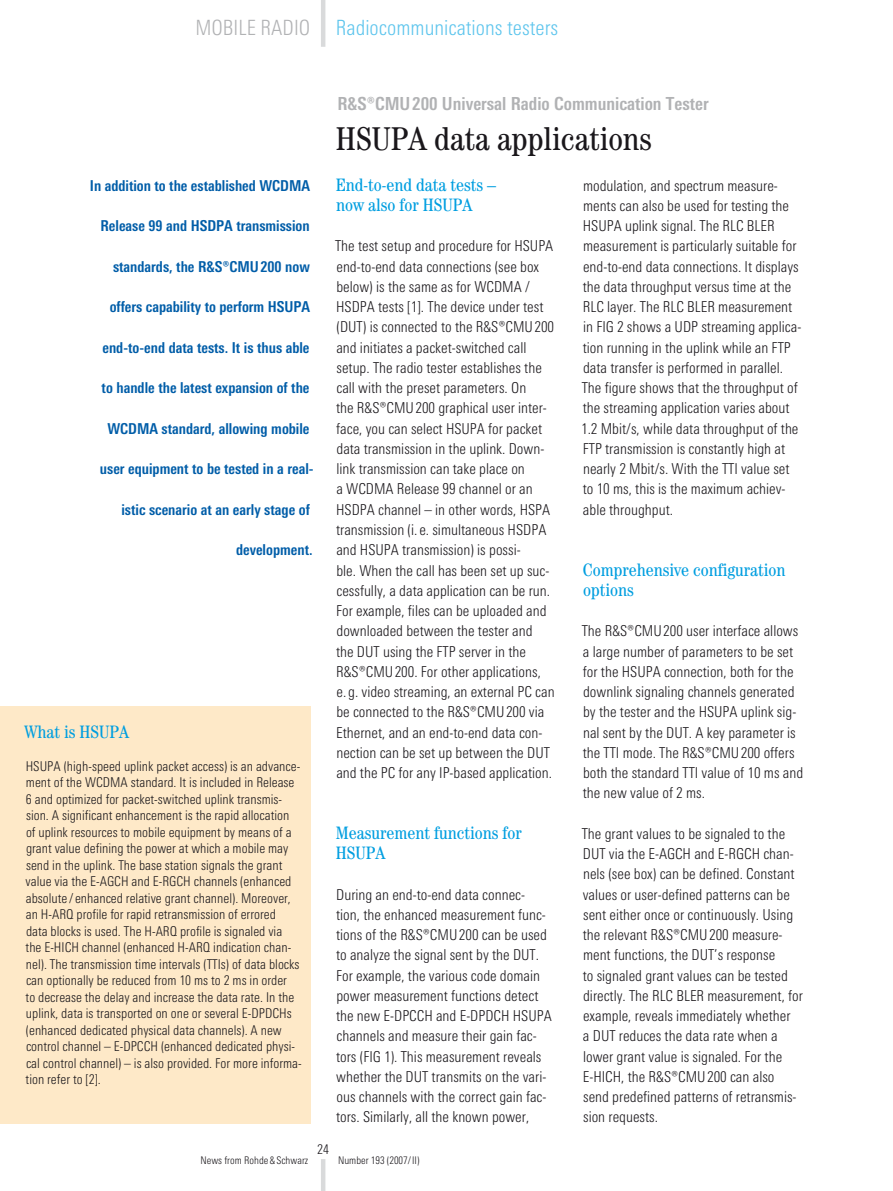
<style>
.page{position:relative;width:893px;height:1191px;background:#fff}
.page>*{position:absolute;margin:0;border:0;box-sizing:border-box;transform-origin:0 0}
._1_Überschrift_22_p{font:condensed 33px "Century";color:#1a171b}
.Rubrik_cyan_-_Inhalt{font:300 21px "RS Univers Cond";color:#5ec5ed}
._1_Überschrift_12__p{font:condensed 18px/20.2px "Century";color:#009ee0}
._1_Überschrift_12_p{font:700 18px "RS Univers Cond";color:#b1b2b4}
._2_Haupttext_10_p{font:300 15px/20.2px "RS Univers Cond";color:#1a171b}
._2_Haupttext_10_p_fe{font:700 15px "RS Univers Cond";color:#005da8}
._9_p{font:300 13.5px/16.5px "RS Univers Cond";color:#1a171b}
.t1{font:300 10.5px "RS Univers Cond";color:#1a171b}
.s1{color:#b1b2b4}
</style>
<div class="page">
<hr style="left:321px;top:1161px;width:4px;height:30px;background:#d9dadb">
<hr style="left:321px;top:0;width:4px;height:45px;background:#d9dadb">
<div style="left:0;top:706px;width:310px;height:417px;background:#fee9c8"></div>
<p class="Rubrik_cyan_-_Inhalt" style="left:195px;top:15px;width:364px"><span class="s1">MOBILE RADIO</span> Radiocommunications testers</p>
<p class="_2_Haupttext_10_p_fe" style="left:90px;top:176px;width:222px">In addition to the established WCDMA</p>
<p class="_2_Haupttext_10_p_fe" style="left:100px;top:217px;width:211px">Release 99 and HSDPA transmission</p>
<p class="_2_Haupttext_10_p_fe" style="left:113px;top:257px;width:198px">standards, the R&amp;S®CMU200 now</p>
<p class="_2_Haupttext_10_p_fe" style="left:110px;top:298px;width:202px">offers capability to perform HSUPA</p>
<p class="_2_Haupttext_10_p_fe" style="left:102px;top:338px;width:209px">end-to-end data tests. It is thus able</p>
<p class="_2_Haupttext_10_p_fe" style="left:102px;top:379px;width:209px">to handle the latest expansion of the</p>
<p class="_2_Haupttext_10_p_fe" style="left:107px;top:419px;width:204px">WCDMA standard, allowing mobile</p>
<p class="_2_Haupttext_10_p_fe" style="left:100px;top:460px;width:215px">user equipment to be tested in a real-</p>
<p class="_2_Haupttext_10_p_fe" style="left:121px;top:500px;width:190px">istic scenario at an early stage of</p>
<p class="_2_Haupttext_10_p_fe" style="left:236px;top:541px;width:78px">development.</p>
<p class="_1_Überschrift_12__p" style="left:24px;top:721px;width:106px">What is HSUPA</p>
<p class="_9_p" style="left:26px;top:757px;width:278px">HSUPA (high-speed uplink packet access) is an advance&shy;ment of the WCDMA standard. It is included in Release 6 and optimized for packet-switched uplink transmis&shy;sion. A significant enhancement is the rapid allocation of uplink resources to mobile equipment by means of a grant value defining the power at which a mobile may send in the uplink. The base station signals the grant value via the E‑AGCH and E‑RGCH channels (enhanced absolute / enhanced relative grant channel). Moreover, an H‑ARQ profile for rapid retransmission of errored<br>data blocks is used. The H‑ARQ profile is signaled via<br>the E-HICH channel (enhanced H‑ARQ indication chan&shy;nel). The transmission time intervals (TTIs) of data blocks can optionally be reduced from 10 ms to 2 ms in order<br>to decrease the delay and increase the data rate. In the uplink, data is transported on one or several E‑DPDCHs (enhanced dedicated physical data channels). A new control channel – E-DPCCH (enhanced dedicated physi&shy;cal control channel) – is also provided. For more informa&shy;tion refer to [2].</p>
<p class="_1_Überschrift_12_p" style="left:337px;top:92px;width:373px">R&amp;S®CMU200 Universal Radio Communication Tester</p>
<p class="_1_Überschrift_22_p" style="left:336px;top:119px;width:317px">HSUPA data applications</p>
<p class="_1_Überschrift_12__p" style="left:336px;top:174px;width:162px">End-to-end data tests – now also for HSUPA</p>
<p class="_2_Haupttext_10_p" style="left:335px;top:236px;width:221px">The test setup and procedure for HSUPA end-to-end data connections (see box below) is the same as for WCDMA / HSDPA tests [1]. The device under test (DUT) is connected to the R&amp;S®CMU200 and initiates a packet-switched call setup. The radio tester establishes the call with the preset parameters. On<br>the R&amp;S®CMU200 graphical user inter&shy;face, you can select HSUPA for packet data transmission in the uplink. Down&shy;link transmission can take place on<br>a WCDMA Release 99 channel or an HSDPA channel – in other words, HSPA transmission (i. e. simultaneous HSDPA and HSUPA transmission) is possi-<br>ble. When the call has been set up suc&shy;cessfully, a data application can be run.<br>For example, files can be uploaded and downloaded between the tester and<br>the DUT using the FTP server in the R&amp;S®CMU200. For other applications,<br>e. g. video streaming, an external PC can be connected to the R&amp;S®CMU200 via Ethernet, and an end-to-end data con&shy;nection can be set up between the DUT and the PC for any IP-based application.</p>
<p class="_1_Überschrift_12__p" style="left:336px;top:822px;width:187px">Measurement functions for<br>HSUPA</p>
<p class="_2_Haupttext_10_p" style="left:336px;top:884px;width:217px">During an end-to-end data connec&shy;tion, the enhanced measurement func&shy;tions of the R&amp;S®CMU200 can be used to analyze the signal sent by the DUT.<br>For example, the various code domain power measurement functions detect the new E‑DPCCH and E‑DPDCH HSUPA channels and measure their gain fac&shy;tors (FIG 1). This measurement reveals whether the DUT transmits on the vari&shy;ous channels with the correct gain fac&shy;tors. Similarly, all the known power,</p>
<p class="_2_Haupttext_10_p" style="left:581px;top:175px;width:222px">modulation, and spectrum measure&shy;ments can also be used for testing the HSUPA uplink signal. The RLC BLER measurement is particularly suitable for end-to-end data connections. It displays the data throughput versus time at the RLC layer. The RLC BLER measurement in FIG 2 shows a UDP streaming applica&shy;tion running in the uplink while an FTP data transfer is performed in parallel.<br>The figure shows that the throughput of the streaming application varies about 1.2 Mbit/s, while data throughput of the FTP transmission is constantly high at nearly 2 Mbit/s. With the TTI value set to 10 ms, this is the maximum achiev&shy;able throughput.</p>
<p class="_1_Überschrift_12__p" style="left:583px;top:559px;width:204px">Comprehensive configuration options</p>
<p class="_2_Haupttext_10_p" style="left:582px;top:621px;width:223px">The R&amp;S®CMU200 user interface allows a large number of parameters to be set for the HSUPA connection, both for the downlink signaling channels generated by the tester and the HSUPA uplink sig&shy;nal sent by the DUT. A key parameter is the TTI mode. The R&amp;S®CMU200 offers both the standard TTI value of 10 ms and the new value of 2 ms.</p>
<p class="_2_Haupttext_10_p" style="left:582px;top:823px;width:223px">The grant values to be signaled to the DUT via the E-AGCH and E-RGCH chan&shy;nels (see box) can be defined. Constant values or user-defined patterns can be sent either once or continuously. Using the relevant R&amp;S®CMU200 measure&shy;ment functions, the DUT’s response<br>to signaled grant values can be tested directly. The RLC BLER measurement, for example, reveals immediately whether<br>a DUT reduces the data rate when a lower grant value is signaled. For the E-HICH, the R&amp;S®CMU200 can also send predefined patterns of retransmis&shy;sion requests.</p>
<p class="_9_p" style="left:317px;top:1140px;width:13px">24</p>
<p class="t1" style="left:200px;top:1153px;width:109px">News from Rohde&amp;Schwarz</p>
<p class="t1" style="left:338px;top:1153px;width:83px">Number 193 (2007/II)</p>
</div>
